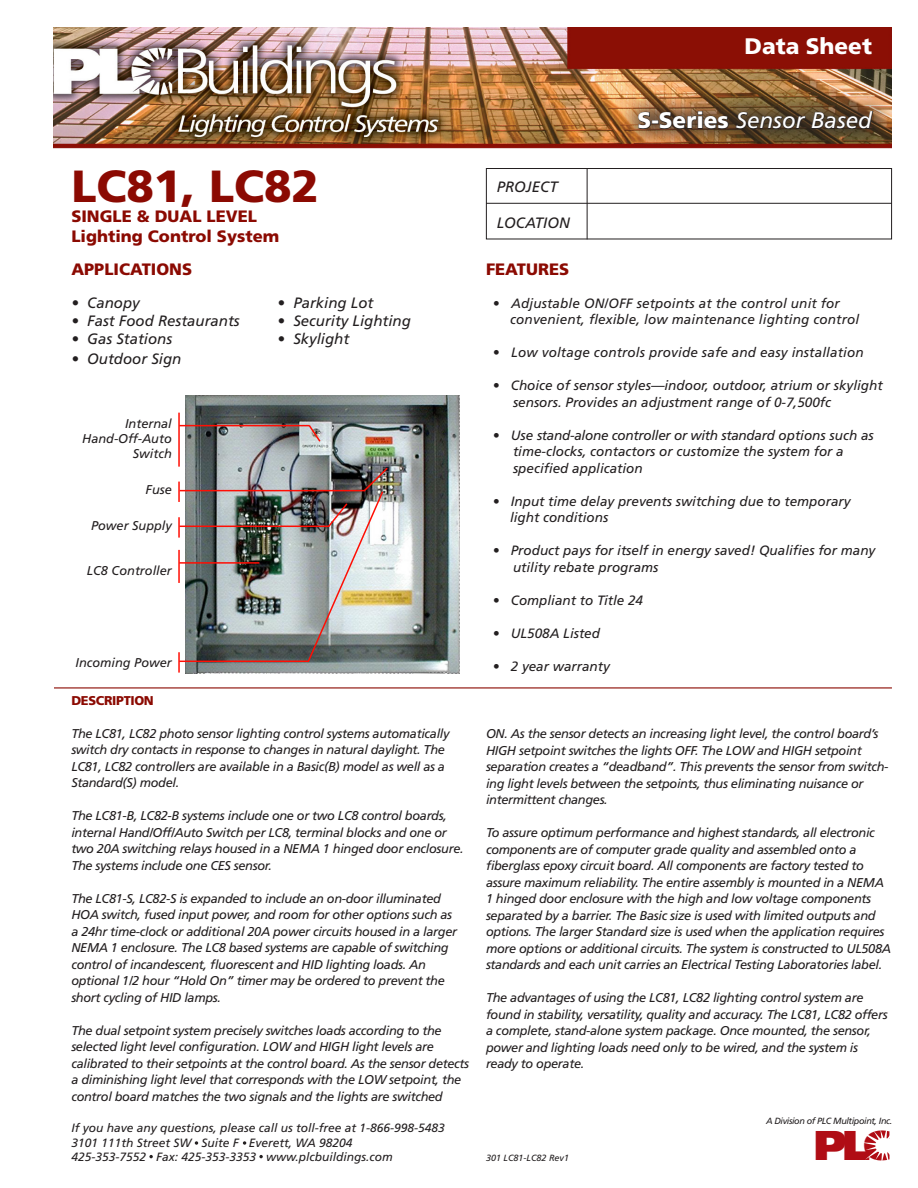
<style>
.page{position:relative;width:918px;height:1188px;background:#fff}
.page>*{position:absolute;margin:0;border:0;box-sizing:border-box;transform-origin:0 0}
.t1{font:900 45px "Frutiger LT Std";color:#8b0a02}
.t2{font:900 41.55px "Frutiger LT Std";color:#b00d15}
.t3{font:italic 22.5px "Frutiger LT Std";color:#fff}
.t4{font:900 22.5px "Frutiger LT Std";color:#fff}
.t5{font:900 16.5px "Frutiger LT Std";color:#8b0a02}
.t6{font:italic 15px "Frutiger LT Std";color:#231f20}
.t7{font:italic 13.5px/16.5px "Frutiger LT Std";color:#231f20}
.t8{font:italic 12.75px/16.5px "Frutiger LT Std";letter-spacing:-.025em;color:#231f20}
.t9{font:italic 12.75px "Frutiger LT Std";color:#231f20}
.t10{font:900 12.75px "Frutiger LT Std";letter-spacing:-.025em;color:#8b0a02}
.t11{font:italic 12px "Frutiger LT Std";color:#231f20}
.t12{font:italic 9px "Frutiger LT Std";letter-spacing:-.04em;color:#231f20}
.t13{font:italic 9px "Frutiger LT Std";color:#231f20}
.s1{font-weight:900;font-style:normal}
</style>
<div class="page">
<div style="left:486px;top:168px;width:406px;height:71px;border:1px solid #231f20"></div>
<hr style="left:486px;top:203px;width:406px;height:1px;background:#231f20">
<hr style="left:587px;top:168px;width:1px;height:71px;background:#231f20">
<svg style="left:195px;top:1141px;width:3px;height:4px"></svg>
<svg style="left:149px;top:1155px;width:4px;height:3px"></svg>
<svg style="left:243px;top:1141px;width:3px;height:4px"></svg>
<svg style="left:259px;top:1155px;width:4px;height:3px"></svg>
<hr style="left:54px;top:687px;width:838px;height:1px;background:#8b0a02">
<img style="left:185px;top:395px;width:274px;height:278px">
<hr style="left:179px;top:425px;width:131px;height:1px;background:#ff0e04">
<hr style="left:178px;top:413px;width:2px;height:54px;background:#ff0e04">
<svg style="left:307px;top:423px;width:15px;height:20px"></svg>
<hr style="left:179px;top:562px;width:80px;height:2px;background:#ff0e04">
<hr style="left:178px;top:550px;width:2px;height:33px;background:#ff0e04">
<hr style="left:178px;top:482px;width:2px;height:20px;background:#ff0e04">
<hr style="left:180px;top:490px;width:185px;height:1px;background:#ff0e04">
<hr style="left:178px;top:517px;width:2px;height:21px;background:#ff0e04">
<hr style="left:179px;top:526px;width:150px;height:1px;background:#ff0e04">
<hr style="left:178px;top:652px;width:2px;height:21px;background:#ff0e04">
<hr style="left:179px;top:661px;width:130px;height:1px;background:#ff0e04">
<img style="left:306px;top:466px;width:83px;height:198px">
<img style="left:54px;top:27px;width:837px;height:121px">
<div style="left:614px;top:87px;width:277px;height:61px;background:#231f20;opacity:.8"></div>
<svg style="left:638px;top:111px;width:91px;height:18px;background:#5a422e"></svg>
<svg style="left:735px;top:110px;width:139px;height:19px;background:#443524"></svg>
<p class="t4" style="left:745px;top:33px;width:129px">Data Sheet</p>
<p class="t3" style="left:638px;top:107px;width:236px"><span class="s1">S-Series</span> Sensor Based</p>
<p class="t1" style="left:71px;top:159px;width:249px">LC81, LC82</p>
<p class="t5" style="left:71px;top:206px;width:187px">SINGLE &amp; DUAL LEVEL</p>
<p class="t5" style="left:71px;top:226px;width:209px">Lighting Control System</p>
<p class="t5" style="left:71px;top:259px;width:122px">APPLICATIONS</p>
<p class="t6" style="left:71px;top:294px;width:70px">• Canopy</p>
<p class="t6" style="left:71px;top:312px;width:170px">• Fast Food Restaurants</p>
<p class="t6" style="left:71px;top:330px;width:102px">• Gas Stations</p>
<p class="t6" style="left:71px;top:350px;width:112px">• Outdoor Sign</p>
<p class="t6" style="left:278px;top:294px;width:97px">• Parking Lot</p>
<p class="t6" style="left:278px;top:312px;width:135px">• Security Lighting</p>
<p class="t6" style="left:278px;top:330px;width:73px">• Skylight</p>
<p class="t9" style="left:125px;top:416px;width:48px">Internal</p>
<p class="t9" style="left:82px;top:431px;width:91px">Hand-Off-Auto</p>
<p class="t8" style="left:133px;top:446px;width:40px">Switch</p>
<p class="t8" style="left:146px;top:482px;width:28px">Fuse</p>
<p class="t9" style="left:91px;top:519px;width:82px">Power Supply</p>
<p class="t9" style="left:87px;top:564px;width:87px">LC8 Controller</p>
<p class="t9" style="left:76px;top:655px;width:98px">Incoming Power</p>
<p class="t10" style="left:71px;top:693px;width:84px">DESCRIPTION</p>
<p class="t8" style="left:71px;top:725px;width:380px">The LC81, LC82 photo sensor lighting control systems automatically switch dry contacts in response to changes in natural daylight. The LC81, LC82 controllers are available in a Basic(B) model as well as a Standard(S) model.</p>
<p class="t8" style="left:71px;top:808px;width:394px">The LC81-B, LC82-B systems include one or two LC8 control boards, internal Hand/Off/Auto Switch per LC8, terminal blocks and one or two 20A switching relays housed in a NEMA 1 hinged door enclosure.<br>The systems include one CES sensor.</p>
<p class="t8" style="left:71px;top:890px;width:387px">The LC81-S, LC82-S is expanded to include an on-door illuminated HOA switch, fused input power, and room for other options such as a 24hr time-clock or additional 20A power circuits housed in a larger NEMA 1 enclosure. The LC8 based systems are capable of switching control of incandescent, fluorescent and HID lighting loads. An</p>
<p class="t8" style="left:71px;top:973px;width:375px">optional 1/2 hour “Hold On” timer may be ordered to prevent the short cycling of HID lamps.</p>
<p class="t8" style="left:71px;top:1022px;width:399px">The dual setpoint system precisely switches loads according to the selected light level configuration. LOW and HIGH light levels are calibrated to their setpoints at the control board. As the sensor detects a diminishing light level that corresponds with the LOW setpoint, the control board matches the two signals and the lights are switched</p>
<p class="t11" style="left:71px;top:1121px;width:375px">If you have any questions, please call us toll-free at 1-866-998-5483</p>
<p class="t11" style="left:71px;top:1136px;width:283px">3101 111th Street SW Suite F Everett, WA 98204</p>
<p class="t11" style="left:71px;top:1150px;width:323px">425-353-7552 Fax: 425-353-3353 www.plcbuildings.com</p>
<p class="t6" style="left:497px;top:178px;width:62px">PROJECT</p>
<p class="t6" style="left:497px;top:214px;width:75px">LOCATION</p>
<p class="t5" style="left:486px;top:259px;width:85px">FEATURES</p>
<p class="t7" style="left:493px;top:295px;width:349px">• Adjustable ON/OFF setpoints at the control unit for</p>
<p class="t7" style="left:510px;top:312px;width:351px">convenient, flexible, low maintenance lighting control</p>
<p class="t7" style="left:493px;top:345px;width:372px">• Low voltage controls provide safe and easy installation</p>
<p class="t7" style="left:513px;top:378px;width:371px;text-indent:-20px">• Choice of sensor styles—indoor, outdoor, atrium or skylight sensors. Provides an adjustment range of 0-7,500fc</p>
<p class="t7" style="left:513px;top:427px;width:362px;text-indent:-20px">• Use stand-alone controller or with standard options such as time-clocks, contactors or customize the system for a</p>
<p class="t7" style="left:513px;top:460px;width:131px">specified application</p>
<p class="t7" style="left:493px;top:493px;width:359px">• Input time delay prevents switching due to temporary</p>
<p class="t7" style="left:510px;top:510px;width:100px">light conditions</p>
<p class="t7" style="left:513px;top:543px;width:364px;text-indent:-20px">• Product pays for itself in energy saved! Qualifies for many utility rebate programs</p>
<p class="t7" style="left:493px;top:592px;width:152px">• Compliant to Title 24</p>
<p class="t7" style="left:493px;top:625px;width:109px">• UL508A Listed</p>
<p class="t7" style="left:493px;top:658px;width:119px">• 2 year warranty</p>
<p class="t8" style="left:486px;top:725px;width:404px">ON. As the sensor detects an increasing light level, the control board’s HIGH setpoint switches the lights OFF. The LOW and HIGH setpoint separation creates a “deadband”. This prevents the sensor from switch&shy;ing light levels between the setpoints, thus eliminating nuisance or intermittent changes.</p>
<p class="t8" style="left:486px;top:824px;width:407px">To assure optimum performance and highest standards, all electronic components are of computer grade quality and assembled onto a fiberglass epoxy circuit board. All components are factory tested to assure maximum reliability. The entire assembly is mounted in a NEMA 1 hinged door enclosure with the high and low voltage components separated by a barrier. The Basic size is used with limited outputs and options. The larger Standard size is used when the application requires more options or additional circuits. The system is constructed to UL508A standards and each unit carries an Electrical Testing Laboratories label.</p>
<p class="t8" style="left:486px;top:989px;width:403px">The advantages of using the LC81, LC82 lighting control system are found in stability, versatility, quality and accuracy. The LC81, LC82 offers a complete, stand-alone system package. Once mounted, the sensor, power and lighting loads need only to be wired, and the system is ready to operate.</p>
<p class="t13" style="left:486px;top:1153px;width:85px">301 LC81-LC82 Rev1</p>
<p class="t12" style="left:766px;top:1116px;width:128px">A Division of PLC Multipoint, Inc.</p>
<p class="t2" style="left:814px;top:1120px;width:78px">PLC</p>
</div>
